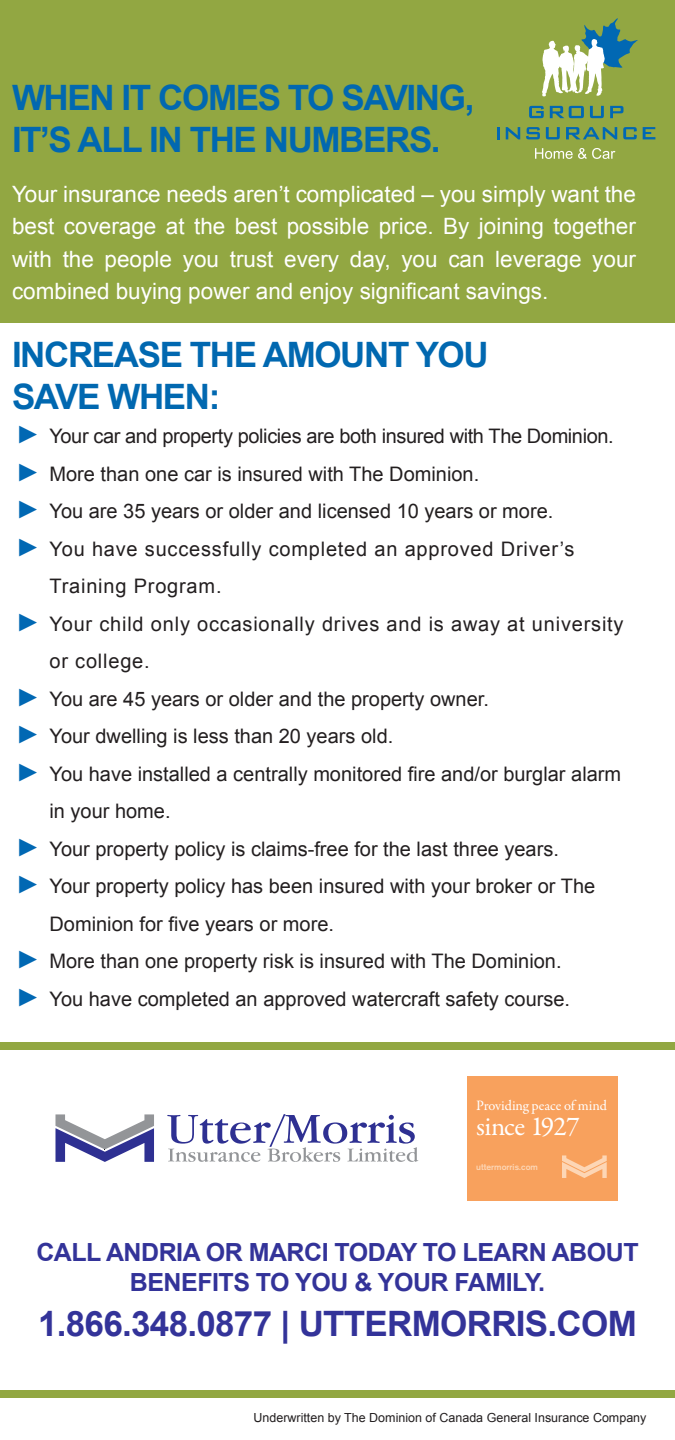
<style>
.page{position:relative;width:675px;height:1440px;background:#fff}
.page>*{position:absolute;margin:0;border:0;box-sizing:border-box;transform-origin:0 0}
.t1{font:700 35px/42px "Arial";letter-spacing:-.04em;color:#0168b0}
.t2{font:700 35px "Arial";letter-spacing:-.02em;color:#339}
.t3{font:27.5px "Garamond Premr Pro";letter-spacing:-.025em;color:#fff}
.t4{font:700 25px "Arial";letter-spacing:-.02em;color:#339}
.t5{font:22.5px/32.5px "Arial";color:#fff;text-align:justify}
.t6{font:20px/37.5px "Arial";color:#231f20}
.t7{font:20px/37.5px "Arial";letter-spacing:.04em;color:#231f20}
.t8{font:20px "Arial";letter-spacing:-.02em;color:#231f20}
.t9{font:14.5px "Garamond Premr Pro";letter-spacing:-.005em;color:#fff}
.t10{font:12.5px "Arial";color:#231f20}
.t11{font:700 8.5px "Akzidenz Grotesk";color:#fdd6b5}
.s1{font-size:25px;color:#0168b3}
</style>
<div class="page">
<div style="left:0;top:0;width:675px;height:322px;background:#92a742"></div>
<svg style="left:535px;top:148px;width:80px;height:11px"></svg>
<svg style="left:529px;top:106px;width:15px;height:12px"></svg>
<svg style="left:550px;top:106px;width:34px;height:12px"></svg>
<svg style="left:590px;top:106px;width:14px;height:12px"></svg>
<svg style="left:610px;top:106px;width:13px;height:12px"></svg>
<svg style="left:497px;top:127px;width:2px;height:12px"></svg>
<svg style="left:506px;top:127px;width:14px;height:12px"></svg>
<svg style="left:526px;top:127px;width:14px;height:12px"></svg>
<svg style="left:546px;top:127px;width:14px;height:12px"></svg>
<svg style="left:566px;top:127px;width:51px;height:12px"></svg>
<svg style="left:623px;top:127px;width:14px;height:12px"></svg>
<svg style="left:643px;top:127px;width:12px;height:12px"></svg>
<svg style="left:542px;top:18px;width:96px;height:78px"></svg>
<div style="left:0;top:1042px;width:675px;height:8px;background:#92a742"></div>
<svg style="left:55px;top:1114px;width:99px;height:48px"></svg>
<svg style="left:167px;top:1114px;width:251px;height:48px"></svg>
<div style="left:467px;top:1076px;width:151px;height:125px;background:#f8a15d"></div>
<svg style="left:562px;top:1155px;width:45px;height:23px"></svg>
<div style="left:0;top:1390px;width:675px;height:8px;background:#92a742"></div>
<p class="t1" style="left:12px;top:78px;width:464px">WHEN IT COMES TO SAVING,<br>IT’S ALL IN THE NUMBERS.</p>
<p class="t5" style="left:12px;top:178px;width:626px">Your insurance needs aren’t complicated – you simply want the best coverage at the best possible price. By joining together with the people you trust every day, you can leverage your combined buying power and enjoy significant savings.</p>
<p class="t1" style="left:12px;top:335px;width:478px">INCREASE THE AMOUNT YOU</p>
<p class="t1" style="left:12px;top:377px;width:210px">SAVE WHEN:</p>
<p class="t8" style="left:16px;top:423px;width:600px"><span class="s1">►</span> Your car and property policies are both insured with The Dominion.</p>
<p class="t6" style="left:16px;top:455px;width:465px"><span class="s1">►</span> More than one car is insured with The Dominion.</p>
<p class="t6" style="left:16px;top:493px;width:539px"><span class="s1">►</span> You are 35 years or older and licensed 10 years or more.</p>
<p class="t7" style="left:49px;top:530px;width:527px;text-indent:-34px"><span class="s1">►</span> You have successfully completed an approved Driver’s<br>Training Program.</p>
<p class="t7" style="left:49px;top:605px;width:576px;text-indent:-34px"><span class="s1">►</span> Your child only occasionally drives and is away at university or college.</p>
<p class="t6" style="left:16px;top:680px;width:475px"><span class="s1">►</span> You are 45 years or older and the property owner.</p>
<p class="t6" style="left:16px;top:718px;width:379px"><span class="s1">►</span> Your dwelling is less than 20 years old.</p>
<p class="t6" style="left:49px;top:755px;width:573px;text-indent:-34px"><span class="s1">►</span> You have installed a centrally monitored fire and/or burglar alarm in your home.</p>
<p class="t6" style="left:16px;top:830px;width:545px"><span class="s1">►</span> Your property policy is claims-free for the last three years.</p>
<p class="t6" style="left:49px;top:868px;width:547px;text-indent:-34px"><span class="s1">►</span> Your property policy has been insured with your broker or The<br>Dominion for five years or more.</p>
<p class="t6" style="left:16px;top:943px;width:547px"><span class="s1">►</span> More than one property risk is insured with The Dominion.</p>
<p class="t6" style="left:16px;top:980px;width:556px"><span class="s1">►</span> You have completed an approved watercraft safety course.</p>
<p class="t9" style="left:476px;top:1096px;width:132px">Providing peace of mind</p>
<p class="t3" style="left:476px;top:1109px;width:105px">since 1927</p>
<p class="t11" style="left:476px;top:1162px;width:63px">uttermorris.com</p>
<p class="t4" style="left:36px;top:1236px;width:604px">CALL ANDRIA OR MARCI TODAY TO LEARN ABOUT</p>
<p class="t4" style="left:130px;top:1266px;width:417px">BENEFITS TO YOU &amp; YOUR FAMILY.</p>
<p class="t2" style="left:38px;top:1301px;width:600px">1.866.348.0877 | UTTERMORRIS.COM</p>
<p class="t10" style="left:254px;top:1410px;width:394px">Underwritten by The Dominion of Canada General Insurance Company</p>
</div>
